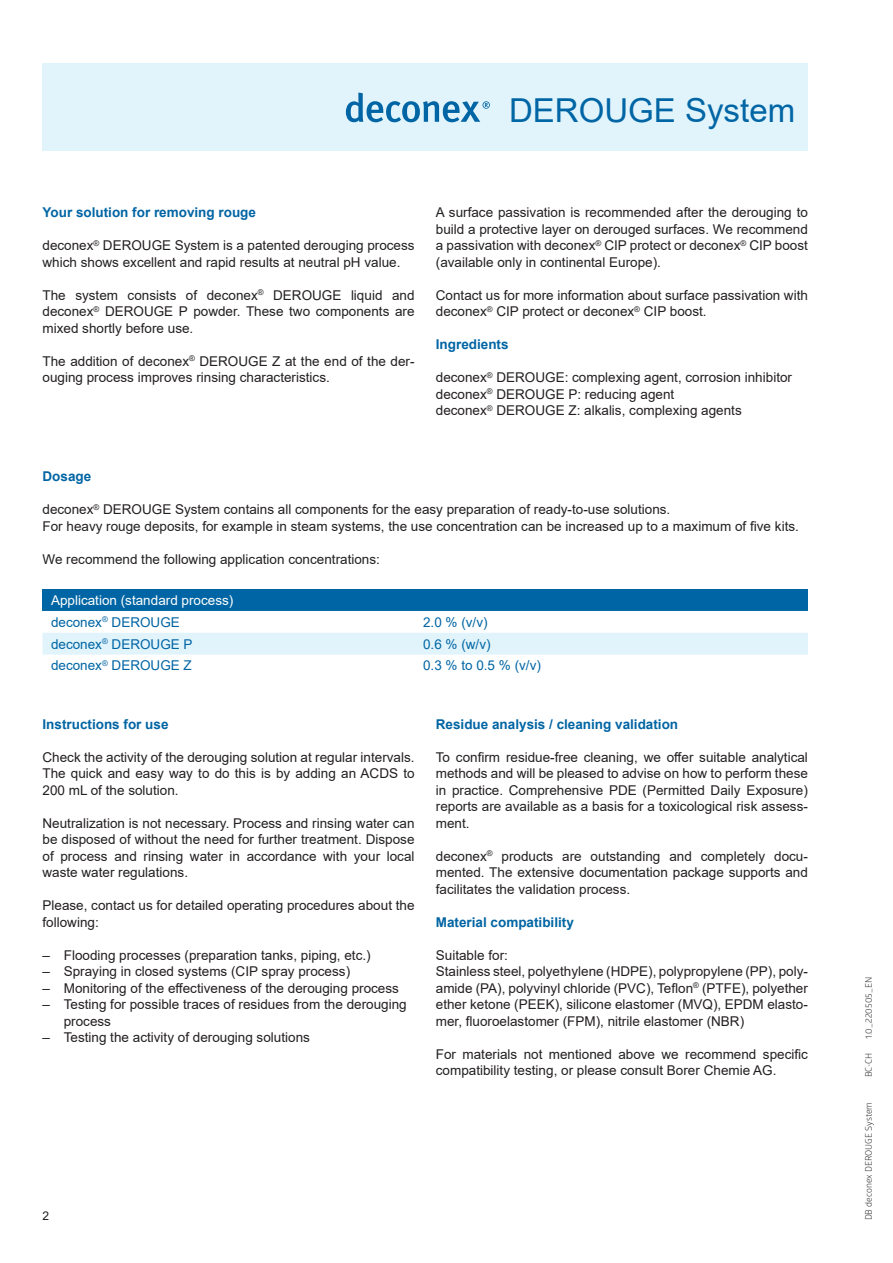
<style>
.page{position:relative;width:893px;height:1263px;background:#fff}
.page>*{position:absolute;margin:0;border:0;box-sizing:border-box;transform-origin:0 0}
.t1{font:33px "Arial";color:#0065a4}
.t2{font:13.5px/16.5px "Arial";color:#231f20}
.t3{font:700 13.5px "Arial";color:#0065a4}
.t4{font:13.5px "Arial";color:#0065a4}
.t5{font:13.5px/21.9px "Arial";color:#fff}
.t6{font:12px "Arial";color:#231f20}
.t7{font:9px "Glober";color:#231f20}
.s1{color:#0065a4}
</style>
<div class="page">
<div style="left:43px;top:64px;width:765px;height:87px;background:#e1f4fc"></div>
<svg style="left:346px;top:93px;width:144px;height:29px"></svg>
<div style="left:43px;top:589px;width:765px;height:22px;background:#0065a4"></div>
<div style="left:43px;top:633px;width:765px;height:22px;background:#e1f4fc"></div>
<h1 class="t1" style="left:509px;top:88px;width:288px">DEROUGE System</h1>
<p class="t3" style="left:43px;top:203px;width:215px">Your solution for removing rouge</p>
<p class="t2" style="left:43px;top:237px;width:374px">deconex<sup>®</sup> DEROUGE System is a patented derouging process which shows excellent and rapid results at neutral pH value.</p>
<p class="t2" style="left:43px;top:286px;width:374px;text-align:justify">The system consists of deconex<sup>®</sup> DEROUGE liquid and deconex<sup>®</sup> DEROUGE P powder. These two components are mixed shortly before use.</p>
<p class="t2" style="left:43px;top:352px;width:374px">The addition of deconex<sup>®</sup> DEROUGE Z at the end of the der&shy;ouging process improves rinsing characteristics.</p>
<p class="t2" style="left:436px;top:204px;width:374px;text-align:justify">A surface passivation is recommended after the derouging to build a protective layer on derouged surfaces. We recommend a passivation with deconex<sup>®</sup> CIP protect or deconex<sup>®</sup> CIP boost (available only in continental Europe).</p>
<p class="t2" style="left:436px;top:286px;width:374px">Contact us for more information about surface passivation with deconex<sup>®</sup> CIP protect or deconex<sup>®</sup> CIP boost.</p>
<p class="t3" style="left:436px;top:335px;width:74px">Ingredients</p>
<p class="t2" style="left:436px;top:369px;width:358px">deconex<sup>®</sup> DEROUGE: complexing agent, corrosion inhibitor deconex<sup>®</sup> DEROUGE P: reducing agent<br>deconex<sup>®</sup> DEROUGE Z: alkalis, complexing agents</p>
<p class="t3" style="left:43px;top:467px;width:50px">Dosage</p>
<p class="t2" style="left:43px;top:501px;width:758px">deconex<sup>®</sup> DEROUGE System contains all components for the easy preparation of ready-to-use solutions.<br>For heavy rouge deposits, for example in steam systems, the use concentration can be increased up to a maximum of five kits.</p>
<p class="t2" style="left:43px;top:550px;width:339px">We recommend the following application concentrations:</p>
<p class="t5" style="left:51px;top:589px;width:184px">Application (standard process) <span class="s1">deconex</span><sup>®</sup> <span class="s1">DEROUGE</span></p>
<p class="t4" style="left:423px;top:613px;width:66px">2.0 % (v/v)</p>
<p class="t4" style="left:51px;top:634px;width:143px">deconex<sup>®</sup> DEROUGE P</p>
<p class="t4" style="left:423px;top:634px;width:69px">0.6 % (w/v)</p>
<p class="t4" style="left:51px;top:656px;width:142px">deconex<sup>®</sup> DEROUGE Z</p>
<p class="t4" style="left:423px;top:656px;width:119px">0.3 % to 0.5 % (v/v)</p>
<p class="t3" style="left:43px;top:714px;width:128px">Instructions for use</p>
<p class="t2" style="left:43px;top:748px;width:374px;text-align:justify">Check the activity of the derouging solution at regular intervals.<br>The quick and easy way to do this is by adding an ACDS to 200 mL of the solution.</p>
<p class="t2" style="left:43px;top:814px;width:374px;text-align:justify">Neutralization is not necessary. Process and rinsing water can be disposed of without the need for further treatment. Dispose of process and rinsing water in accordance with your local waste water regulations.</p>
<p class="t2" style="left:43px;top:897px;width:374px">Please, contact us for detailed operating procedures about the following:</p>
<p class="t2" style="left:43px;top:946px;width:330px">– Flooding processes (preparation tanks, piping, etc.)</p>
<p class="t2" style="left:43px;top:963px;width:309px">– Spraying in closed systems (CIP spray process)</p>
<p class="t2" style="left:43px;top:979px;width:358px">– Monitoring of the effectiveness of the derouging process</p>
<p class="t2" style="left:64px;top:996px;width:344px;text-indent:-21px">– Testing for possible traces of residues from the derouging process</p>
<p class="t2" style="left:43px;top:1029px;width:269px">– Testing the activity of derouging solutions</p>
<p class="t3" style="left:436px;top:714px;width:244px">Residue analysis / cleaning validation</p>
<p class="t2" style="left:436px;top:748px;width:374px;text-align:justify">To confirm residue-free cleaning, we offer suitable analytical methods and will be pleased to advise on how to perform these in practice. Comprehensive PDE (Permitted Daily Exposure) reports are available as a basis for a toxicological risk assess&shy;ment.</p>
<p class="t2" style="left:436px;top:847px;width:374px;text-align:justify">deconex<sup>®</sup> products are outstanding and completely docu&shy;mented. The extensive documentation package supports and facilitates the validation process.</p>
<p class="t3" style="left:436px;top:912px;width:140px">Material compatibility</p>
<p class="t2" style="left:436px;top:946px;width:374px">Suitable for:<br>Stainless steel, polyethylene (HDPE), polypropylene (PP), poly&shy;amide (PA), polyvinyl chloride (PVC), Teflon<sup>®</sup> (PTFE), polyether ether ketone (PEEK), silicone elastomer (MVQ), EPDM elasto&shy;mer, fluoroelastomer (FPM), nitrile elastomer (NBR)</p>
<p class="t2" style="left:436px;top:1045px;width:374px">For materials not mentioned above we recommend specific compatibility testing, or please consult Borer Chemie AG.</p>
<p class="t6" style="left:43px;top:1208px;width:8px">2</p>
<p class="t7" style="left:862px;top:1039px;width:63px;rotate:-90deg">1.0_220505_EN</p>
<p class="t7" style="left:862px;top:1077px;width:26px;rotate:-90deg">BC-CH</p>
<p class="t7" style="left:862px;top:1220px;width:120px;rotate:-90deg">DB deconex DEROUGE System</p>
</div>
